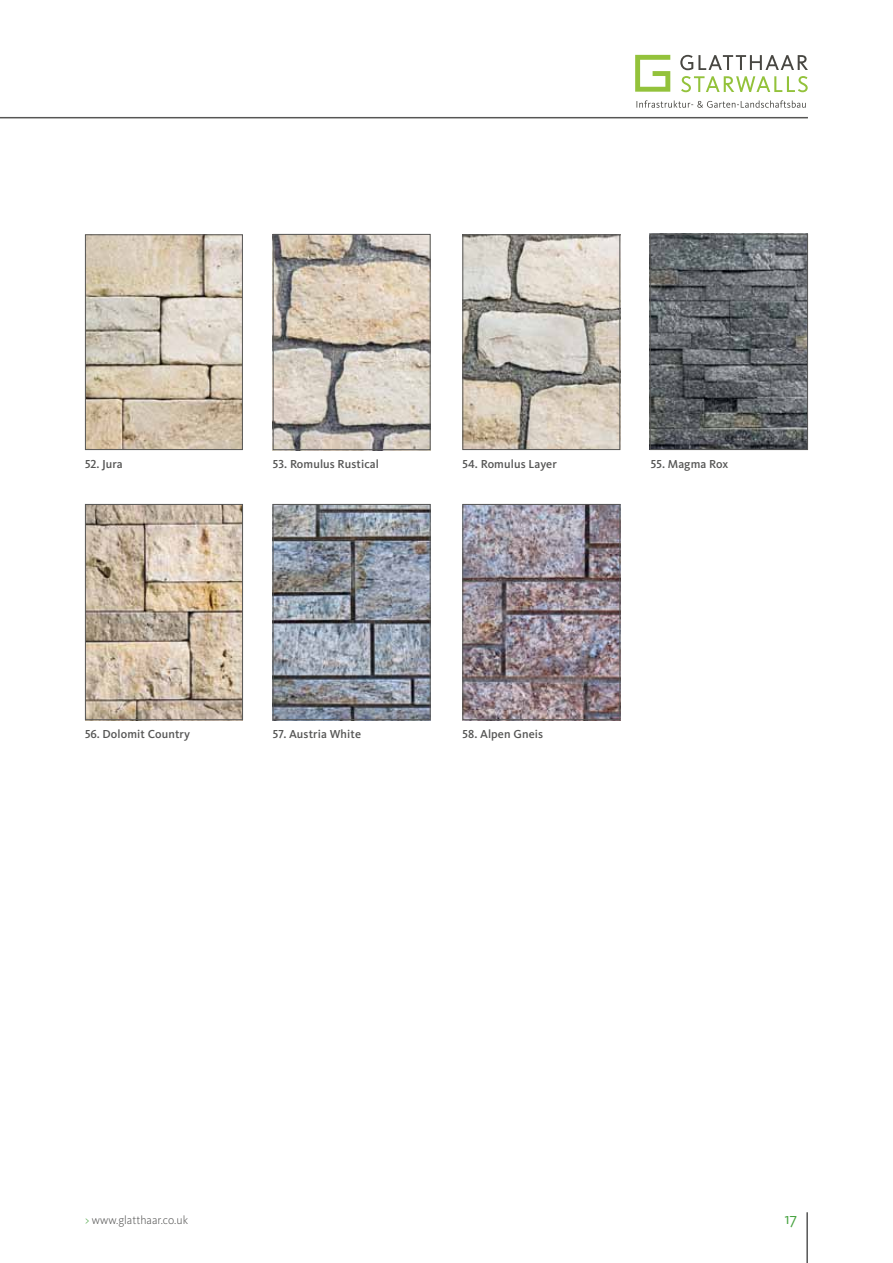
<style>
.page{position:relative;width:893px;height:1263px;background:#fff}
.page>*{position:absolute;margin:0;border:0;box-sizing:border-box;transform-origin:0 0}
.t1{font:16.5px "Kievit";color:#48a341}
.t2{font:500 12px "Kievit OT";letter-spacing:.01em;color:#565655}
.t3{font:300 12px "Kievit OT";color:#565655}
.s1{color:#48a341}
</style>
<div class="page">
<hr style="left:806px;top:1212px;width:2px;height:51px;background:#565655">
<hr style="left:0;top:117px;width:808px;height:1px;background:#565655">
<svg style="left:680px;top:55px;width:128px;height:15px"></svg>
<svg style="left:681px;top:76px;width:127px;height:16px"></svg>
<svg style="left:635px;top:55px;width:35px;height:37px"></svg>
<svg style="left:636px;top:100px;width:170px;height:8px"></svg>
<img style="left:87px;top:236px;width:154px;height:212px">
<div style="left:85px;top:234px;width:158px;height:216px;border:1px solid #565655"></div>
<img style="left:275px;top:236px;width:154px;height:212px">
<div style="left:273px;top:234px;width:158px;height:216px;border:1px solid #565655"></div>
<img style="left:464px;top:236px;width:154px;height:212px">
<div style="left:462px;top:234px;width:158px;height:216px;border:1px solid #565655"></div>
<img style="left:652px;top:236px;width:154px;height:212px">
<div style="left:650px;top:234px;width:158px;height:216px;border:1px solid #565655"></div>
<img style="left:87px;top:506px;width:154px;height:212px">
<div style="left:85px;top:504px;width:158px;height:216px;border:1px solid #565655"></div>
<img style="left:275px;top:506px;width:154px;height:212px">
<div style="left:273px;top:504px;width:158px;height:216px;border:1px solid #565655"></div>
<img style="left:464px;top:506px;width:154px;height:212px">
<div style="left:462px;top:504px;width:158px;height:216px;border:1px solid #565655"></div>
<p class="t2" style="left:85px;top:457px;width:39px">52. Jura</p>
<p class="t2" style="left:273px;top:457px;width:108px">53. Romulus Rustical</p>
<p class="t2" style="left:462px;top:457px;width:96px">54. Romulus Layer</p>
<p class="t2" style="left:651px;top:457px;width:79px">55. Magma Rox</p>
<p class="t2" style="left:85px;top:727px;width:107px">56. Dolomit Country</p>
<p class="t2" style="left:273px;top:727px;width:90px">57. Austria White</p>
<p class="t2" style="left:462px;top:727px;width:82px">58. Alpen Gneis</p>
<p class="t3" style="left:85px;top:1213px;width:105px"><span class="s1">&gt;</span> www.glatthaar.co.uk</p>
<h1 class="t1" style="left:785px;top:1209px;width:14px">17</h1>
</div>
